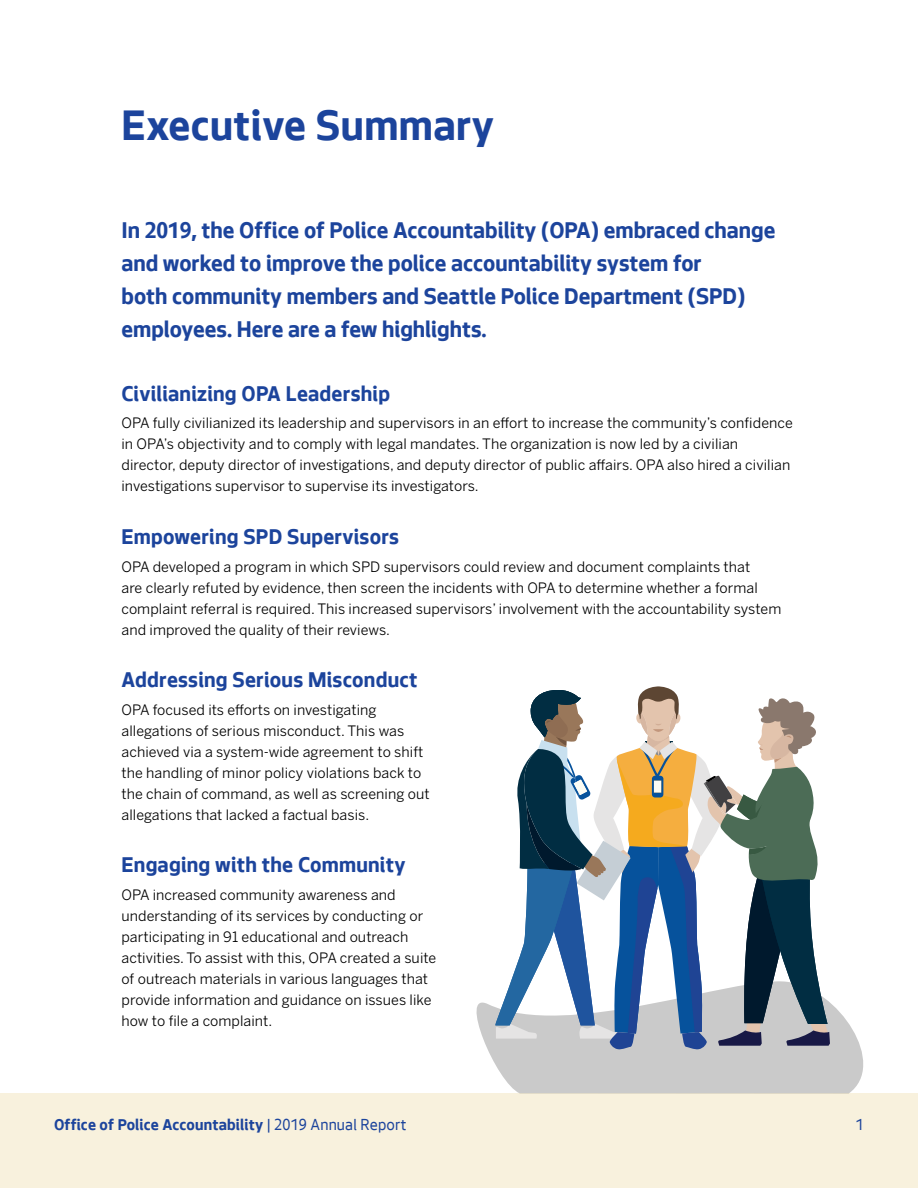
<style>
.page{position:relative;width:918px;height:1188px;background:#fff}
.page>*{position:absolute;margin:0;border:0;box-sizing:border-box;transform-origin:0 0}
.t1{font:700 45px "Seattle Text";letter-spacing:.01em;color:#1c449c}
.t2{font:700 24px/33px "Seattle Text";color:#1c449c}
.t3{font:700 22.5px "Seattle Text";letter-spacing:.01em;color:#1c449c}
.t4{font:700 16.5px "Seattle Text";letter-spacing:.01em;color:#1c449c}
.t5{font:16.5px "Seattle Text";color:#1c449c}
.t6{font:14.25px/21px "Benton Sans";letter-spacing:.005em;color:#000}
.s1{font-weight:400}
</style>
<div class="page">
<div style="left:0;top:1094px;width:918px;height:94px;background:#f8f1dd"></div>
<svg style="left:476px;top:1002px;width:387px;height:91px;fill:#cacaca"></svg>
<svg style="left:495px;top:686px;width:335px;height:364px"></svg>
<h1 class="t1" style="left:122px;top:95px;width:374px">Executive Summary</h1>
<h2 class="t2" style="left:122px;top:212px;width:655px">In 2019, the Office of Police Accountability (OPA) embraced change and worked to improve the police accountability system for<br>both community members and Seattle Police Department (SPD) employees. Here are a few highlights.</h2>
<h3 class="t3" style="left:122px;top:378px;width:270px">Civilianizing OPA Leadership</h3>
<p class="t6" style="left:122px;top:413px;width:673px">OPA fully civilianized its leadership and supervisors in an effort to increase the community’s confidence in OPA’s objectivity and to comply with legal mandates. The organization is now led by a civilian director, deputy director of investigations, and deputy director of public affairs. OPA also hired a civilian investigations supervisor to supervise its investigators.</p>
<h3 class="t3" style="left:122px;top:521px;width:279px">Empowering SPD Supervisors</h3>
<p class="t6" style="left:122px;top:556px;width:661px">OPA developed a program in which SPD supervisors could review and document complaints that<br>are clearly refuted by evidence, then screen the incidents with OPA to determine whether a formal complaint referral is required. This increased supervisors’ involvement with the accountability system and improved the quality of their reviews.</p>
<h3 class="t3" style="left:122px;top:664px;width:297px">Addressing Serious Misconduct</h3>
<p class="t6" style="left:122px;top:699px;width:310px">OPA focused its efforts on investigating allegations of serious misconduct. This was achieved via a system-wide agreement to shift the handling of minor policy violations back to the chain of command, as well as screening out allegations that lacked a factual basis.</p>
<h3 class="t3" style="left:122px;top:850px;width:285px">Engaging with the Community</h3>
<p class="t6" style="left:122px;top:885px;width:316px">OPA increased community awareness and understanding of its services by conducting or participating in 91 educational and outreach activities. To assist with this, OPA created a suite of outreach materials in various languages that provide information and guidance on issues like how to file a complaint.</p>
<p class="t4" style="left:54px;top:1113px;width:354px">Office of Police Accountability <span class="s1">| 2019 Annual Report</span></p>
<p class="t5" style="left:856px;top:1114px;width:10px">1</p>
</div>
